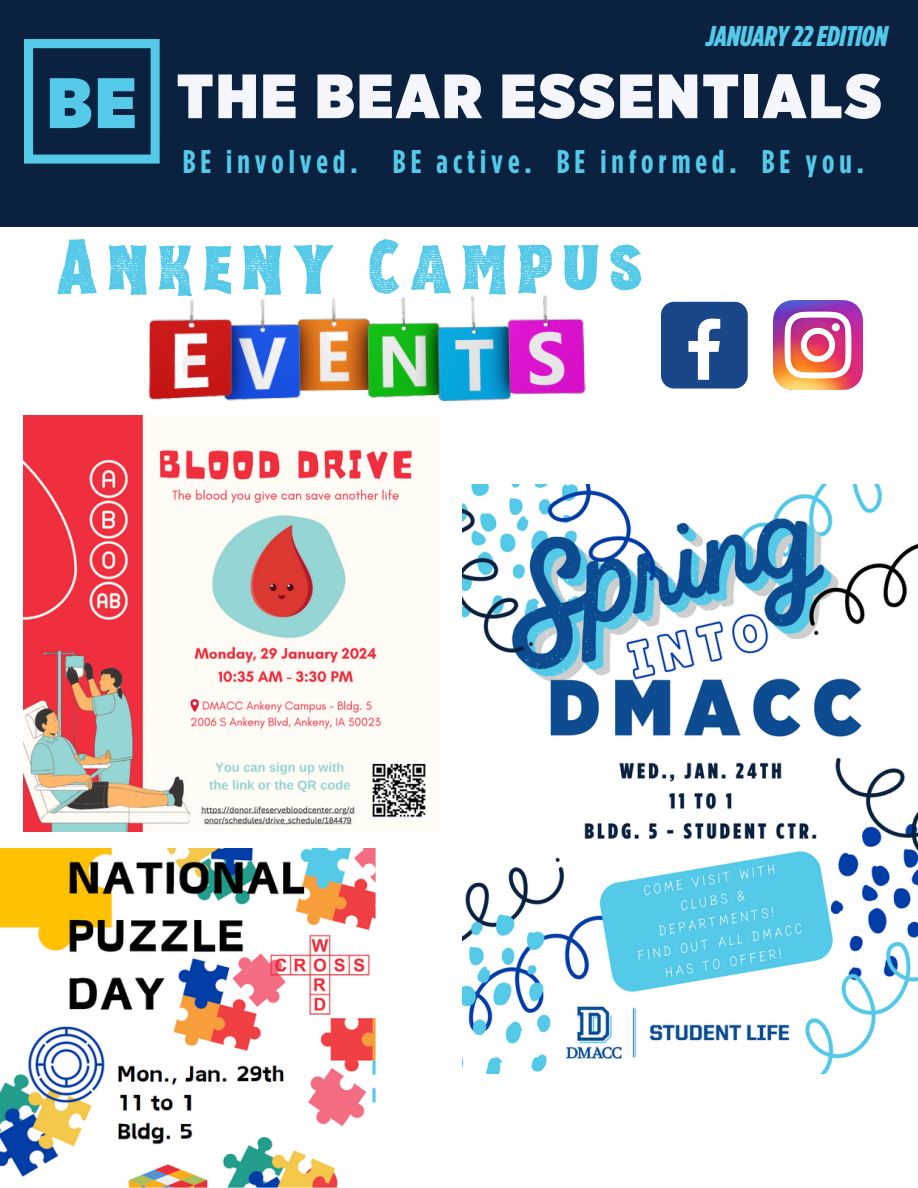
<style>
.page{position:relative;width:918px;height:1188px;background:#fff}
.page>*{position:absolute;margin:0;border:0;box-sizing:border-box;transform-origin:0 0}
.t1{font:900 71.25px "Gotham Narrow";color:#54c9e8}
.t2{font:67.95px "Hell Print Rough";letter-spacing:.15em;color:#54c9e8}
.t3{font:900 62.4px "Gotham Narrow";letter-spacing:.05em;color:#f4f6fc}
.t4{font:700 32.85px "Gotham Condensed";letter-spacing:.15em;color:#54c9e8}
.t5{font:italic 900 28.5px "Gotham Condensed";color:#54c9e8}
</style>
<div class="page">
<div style="left:0;top:0;width:918px;height:226px;background:#0a2240"></div>
<svg style="left:24px;top:39px;width:136px;height:125px"></svg>
<img style="left:463px;top:484px;width:455px;height:590px">
<img style="left:774px;top:301px;width:89px;height:89px">
<div style="left:661px;top:302px;width:87px;height:87px;background:#1a4789;border-radius:13px"></div>
<svg style="left:688px;top:319px;width:32px;height:61px"></svg>
<img style="left:117px;top:295px;width:469px;height:121px">
<img style="left:24px;top:416px;width:408px;height:416px">
<img style="left:0;top:849px;width:376px;height:338px">
<h1 class="t1" style="left:47px;top:71px;width:90px">BE</h1>
<p class="t5" style="left:706px;top:24px;width:183px">JANUARY 22EDITION</p>
<p class="t3" style="left:177px;top:68px;width:706px">THE BEAR ESSENTIALS</p>
<p class="t4" style="left:183px;top:147px;width:683px">BE involved. BE active. BE informed. BE you.</p>
<h4 class="t2" style="left:57px;top:239px;width:587px">Ankeny Campus</h4>
</div>
